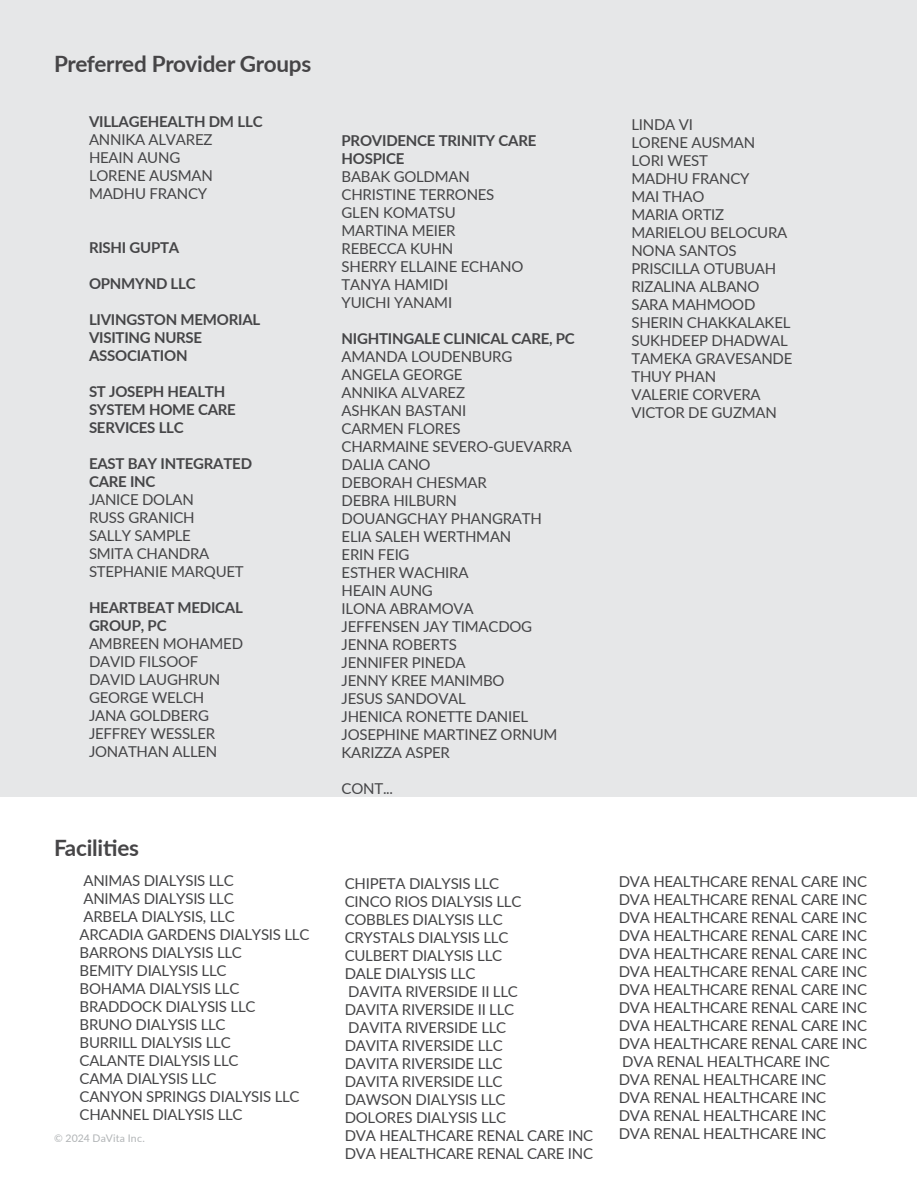
<style>
.page{position:relative;width:918px;height:1188px;background:#fff}
.page>*{position:absolute;margin:0;border:0;box-sizing:border-box;transform-origin:0 0}
.t1{font:700 22.5px "Lato";letter-spacing:-.01em;color:#464547}
.t2{font:15px/18px "Lato";letter-spacing:-.015em;color:#454547}
.t3{font:700 15px/18px "Lato";letter-spacing:-.015em;color:#454547}
.t4{font:10.5px "Lato";letter-spacing:.015em;color:#b1b4b6}
</style>
<div class="page">
<div style="left:1px;top:1px;width:916px;height:796px;background:#e6e7e8"></div>
<h1 class="t1" style="left:54px;top:47px;width:259px">Preferred Provider Groups</h1>
<p class="t3" style="left:89px;top:112px;width:175px">VILLAGEHEALTH DM LLC</p>
<p class="t2" style="left:89px;top:130px;width:125px">ANNIKA ALVAREZ<br>HEAIN AUNG<br>LORENE AUSMAN<br>MADHU FRANCY</p>
<p class="t3" style="left:89px;top:238px;width:92px">RISHI GUPTA</p>
<p class="t3" style="left:89px;top:274px;width:108px">OPNMYND LLC</p>
<p class="t3" style="left:89px;top:310px;width:173px">LIVINGSTON MEMORIAL<br>VISITING NURSE<br>ASSOCIATION</p>
<p class="t3" style="left:89px;top:382px;width:148px">ST JOSEPH HEALTH<br>SYSTEM HOME CARE<br>SERVICES LLC</p>
<p class="t3" style="left:89px;top:454px;width:165px">EAST BAY INTEGRATED<br>CARE INC</p>
<p class="t2" style="left:89px;top:490px;width:156px">JANICE DOLAN<br>RUSS GRANICH<br>SALLY SAMPLE<br>SMITA CHANDRA<br>STEPHANIE MARQUET</p>
<p class="t3" style="left:89px;top:598px;width:155px">HEARTBEAT MEDICAL<br>GROUP, PC</p>
<p class="t2" style="left:89px;top:634px;width:156px">AMBREEN MOHAMED<br>DAVID FILSOOF<br>DAVID LAUGHRUN<br>GEORGE WELCH<br>JANA GOLDBERG<br>JEFFREY WESSLER<br>JONATHAN ALLEN</p>
<h1 class="t1" style="left:54px;top:831px;width:87px">Facilities</h1>
<p class="t3" style="left:342px;top:130px;width:196px">PROVIDENCE TRINITY CARE<br>HOSPICE</p>
<p class="t2" style="left:342px;top:166px;width:183px">BABAK GOLDMAN<br>CHRISTINE TERRONES<br>GLEN KOMATSU<br>MARTINA MEIER<br>REBECCA KUHN<br>SHERRY ELLAINE ECHANO<br>TANYA HAMIDI<br>YUICHI YANAMI</p>
<p class="t3" style="left:342px;top:328px;width:235px">NIGHTINGALE CLINICAL CARE, PC</p>
<p class="t2" style="left:342px;top:346px;width:232px">AMANDA LOUDENBURG<br>ANGELA GEORGE<br>ANNIKA ALVAREZ<br>ASHKAN BASTANI<br>CARMEN FLORES<br>CHARMAINE SEVERO-GUEVARRA<br>DALIA CANO<br>DEBORAH CHESMAR<br>DEBRA HILBURN<br>DOUANGCHAY PHANGRATH<br>ELIA SALEH WERTHMAN<br>ERIN FEIG<br>ESTHER WACHIRA<br>HEAIN AUNG<br>ILONA ABRAMOVA<br>JEFFENSEN JAY TIMACDOG<br>JENNA ROBERTS<br>JENNIFER PINEDA<br>JENNY KREE MANIMBO<br>JESUS SANDOVAL<br>JHENICA RONETTE DANIEL<br>JOSEPHINE MARTINEZ ORNUM<br>KARIZZA ASPER</p>
<p class="t2" style="left:342px;top:778px;width:53px">CONT...</p>
<p class="t2" style="left:631px;top:115px;width:162px">LINDA VI<br>LORENE AUSMAN<br>LORI WEST<br>MADHU FRANCY<br>MAI THAO<br>MARIA ORTIZ<br>MARIELOU BELOCURA<br>NONA SANTOS<br>PRISCILLA OTUBUAH<br>RIZALINA ALBANO<br>SARA MAHMOOD<br>SHERIN CHAKKALAKEL<br>SUKHDEEP DHADWAL<br>TAMEKA GRAVESANDE<br>THUY PHAN<br>VALERIE CORVERA<br>VICTOR DE GUZMAN</p>
<p class="t2" style="left:80px;top:871px;width:231px">ANIMAS DIALYSIS LLC<br>ANIMAS DIALYSIS LLC<br>ARBELA DIALYSIS, LLC<br>ARCADIA GARDENS DIALYSIS LLC<br>BARRONS DIALYSIS LLC<br>BEMITY DIALYSIS LLC<br>BOHAMA DIALYSIS LLC<br>BRADDOCK DIALYSIS LLC<br>BRUNO DIALYSIS LLC<br>BURRILL DIALYSIS LLC<br>CALANTE DIALYSIS LLC<br>CAMA DIALYSIS LLC<br>CANYON SPRINGS DIALYSIS LLC<br>CHANNEL DIALYSIS LLC</p>
<p class="t2" style="left:345px;top:874px;width:250px">CHIPETA DIALYSIS LLC<br>CINCO RIOS DIALYSIS LLC<br>COBBLES DIALYSIS LLC<br>CRYSTALS DIALYSIS LLC<br>CULBERT DIALYSIS LLC<br>DALE DIALYSIS LLC<br>DAVITA RIVERSIDE II LLC<br>DAVITA RIVERSIDE II LLC<br>DAVITA RIVERSIDE LLC<br>DAVITA RIVERSIDE LLC<br>DAVITA RIVERSIDE LLC<br>DAVITA RIVERSIDE LLC<br>DAWSON DIALYSIS LLC<br>DOLORES DIALYSIS LLC<br>DVA HEALTHCARE RENAL CARE INC<br>DVA HEALTHCARE RENAL CARE INC</p>
<p class="t2" style="left:619px;top:872px;width:250px">DVA HEALTHCARE RENAL CARE INC<br>DVA HEALTHCARE RENAL CARE INC<br>DVA HEALTHCARE RENAL CARE INC<br>DVA HEALTHCARE RENAL CARE INC<br>DVA HEALTHCARE RENAL CARE INC<br>DVA HEALTHCARE RENAL CARE INC<br>DVA HEALTHCARE RENAL CARE INC<br>DVA HEALTHCARE RENAL CARE INC<br>DVA HEALTHCARE RENAL CARE INC<br>DVA HEALTHCARE RENAL CARE INC<br>DVA RENAL HEALTHCARE INC<br>DVA RENAL HEALTHCARE INC<br>DVA RENAL HEALTHCARE INC<br>DVA RENAL HEALTHCARE INC<br>DVA RENAL HEALTHCARE INC</p>
<p class="t4" style="left:54px;top:1131px;width:92px">© 2024 DaVita Inc.</p>
</div>
